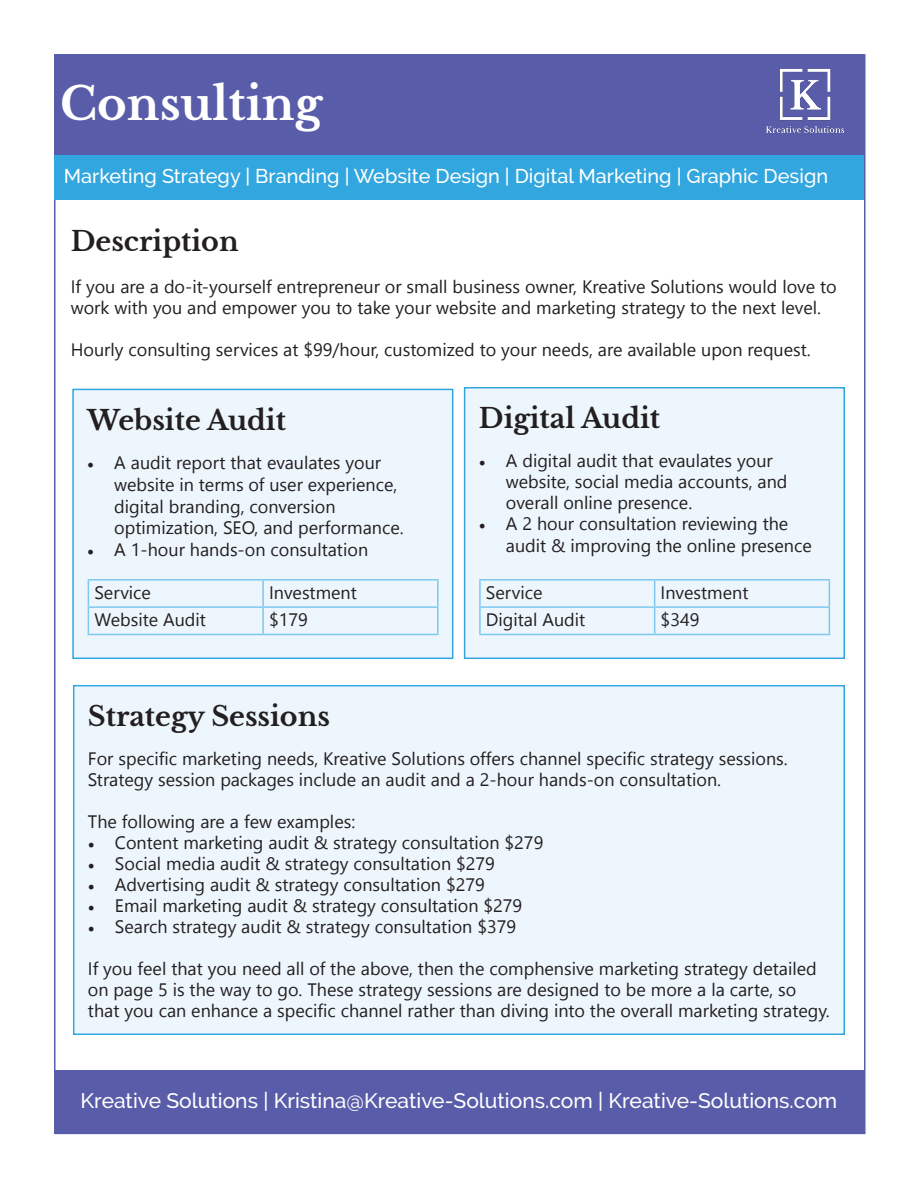
<style>
.page{position:relative;width:918px;height:1188px;background:#fff}
.page>*{position:absolute;margin:0;border:0;box-sizing:border-box;transform-origin:0 0}
.t1{font:700 45px "Libre Baskerville";color:#fff}
.t2{font:700 27px "Libre Baskerville";color:#231f20}
.t3{font:500 21px "Raleway";color:#fff}
.t4{font:500 19.8px "Raleway";color:#fff}
.t5{font:18px/21px "Leelawadee UI";color:#231f20}
.s1{font-family:"Minion Pro"}
</style>
<div class="page">
<div style="left:54px;top:54px;width:812px;height:1080px;background:#fff;border:2px solid #585ca9"></div>
<div style="left:54px;top:101px;width:810px;height:99px;background:#32a6de"></div>
<div style="left:54px;top:54px;width:810px;height:100px;background:#585ca9"></div>
<div style="left:54px;top:1070px;width:810px;height:62px;background:#585ca9"></div>
<img style="left:766px;top:69px;width:79px;height:64px">
<div style="left:73px;top:389px;width:380px;height:269px;background:#edf6fc"></div>
<div style="left:72px;top:389px;width:381px;height:270px;border:2px solid #32a6de"></div>
<div style="left:465px;top:388px;width:379px;height:270px;background:#edf6fc"></div>
<div style="left:464px;top:387px;width:381px;height:272px;border:2px solid #32a6de"></div>
<div style="left:74px;top:686px;width:770px;height:348px;background:#edf6fc"></div>
<div style="left:73px;top:685px;width:772px;height:350px;border:2px solid #32a6de"></div>
<hr style="left:88px;top:579px;width:175px;height:2px;background:#7ec8ef">
<hr style="left:263px;top:579px;width:176px;height:2px;background:#7ec8ef">
<hr style="left:262px;top:581px;width:2px;height:25px;background:#7ec8ef">
<hr style="left:437px;top:581px;width:2px;height:25px;background:#7ec8ef">
<hr style="left:88px;top:606px;width:175px;height:2px;background:#7ec8ef">
<svg style="left:88px;top:581px;width:1px;height:53px"></svg>
<hr style="left:263px;top:606px;width:176px;height:2px;background:#7ec8ef">
<hr style="left:262px;top:608px;width:2px;height:26px;background:#7ec8ef">
<hr style="left:437px;top:608px;width:2px;height:26px;background:#7ec8ef">
<hr style="left:88px;top:634px;width:175px;height:1px;background:#7ec8ef">
<hr style="left:263px;top:634px;width:176px;height:1px;background:#7ec8ef">
<hr style="left:479px;top:579px;width:176px;height:2px;background:#7ec8ef">
<hr style="left:479px;top:581px;width:2px;height:25px;background:#7ec8ef">
<hr style="left:655px;top:579px;width:175px;height:2px;background:#7ec8ef">
<hr style="left:479px;top:606px;width:176px;height:2px;background:#7ec8ef">
<hr style="left:479px;top:608px;width:2px;height:26px;background:#7ec8ef">
<hr style="left:655px;top:606px;width:175px;height:2px;background:#7ec8ef">
<svg style="left:654px;top:581px;width:1px;height:53px"></svg>
<svg style="left:829px;top:581px;width:1px;height:53px"></svg>
<hr style="left:479px;top:634px;width:176px;height:1px;background:#7ec8ef">
<hr style="left:655px;top:634px;width:175px;height:1px;background:#7ec8ef">
<p class="t1" style="left:60px;top:76px;width:263px">Consulting</p>
<p class="t4" style="left:64px;top:165px;width:766px">Marketing Strategy | Branding | Website Design | Digital Marketing | Graphic Design</p>
<p class="t2" style="left:71px;top:224px;width:169px">Description</p>
<p class="t5" style="left:71px;top:275px;width:767px">If you are a do-it-yourself entrepreneur or small business owner, Kreative Solutions would love to work with you and empower you to take your website and marketing strategy to the next level.</p>
<p class="t5" style="left:71px;top:338px;width:742px">Hourly consulting services at $99/hour, customized to your needs, are available upon request.</p>
<p class="t2" style="left:87px;top:404px;width:200px">Website Audit</p>
<p class="t5" style="left:114px;top:451px;width:291px;line-height:21.6px;text-indent:-27px"><span class="s1">•</span> A audit report that evaulates your website in terms of user experience, digital branding, conversion optimization, SEO, and performance.</p>
<p class="t5" style="left:87px;top:538px;width:282px"><span class="s1">•</span> A 1-hour hands-on consultation</p>
<p class="t5" style="left:94px;top:581px;width:58px">Service</p>
<p class="t5" style="left:269px;top:581px;width:89px">Investment</p>
<p class="t5" style="left:94px;top:608px;width:113px">Website Audit</p>
<p class="t5" style="left:269px;top:608px;width:40px">$179</p>
<p class="t2" style="left:479px;top:402px;width:183px">Digital Audit</p>
<p class="t5" style="left:506px;top:449px;width:283px;text-indent:-27px"><span class="s1">•</span> A digital audit that evaulates your website, social media accounts, and overall online presence.</p>
<p class="t5" style="left:506px;top:512px;width:307px;line-height:21.6px;text-indent:-27px"><span class="s1">•</span> A 2 hour consultation reviewing the audit &amp; improving the online presence</p>
<p class="t5" style="left:486px;top:581px;width:58px">Service</p>
<p class="t5" style="left:661px;top:581px;width:89px">Investment</p>
<p class="t5" style="left:486px;top:608px;width:101px">Digital Audit</p>
<p class="t5" style="left:661px;top:608px;width:40px">$349</p>
<p class="t2" style="left:88px;top:700px;width:244px">Strategy Sessions</p>
<p class="t5" style="left:88px;top:747px;width:701px">For specific marketing needs, Kreative Solutions offers channel specific strategy sessions.<br>Strategy session packages include an audit and a 2-hour hands-on consultation.</p>
<p class="t5" style="left:88px;top:810px;width:269px">The following are a few examples:</p>
<p class="t5" style="left:88px;top:831px;width:457px"><span class="s1">•</span> Content marketing audit &amp; strategy consultation $279</p>
<p class="t5" style="left:88px;top:852px;width:409px"><span class="s1">•</span> Social media audit &amp; strategy consultation $279</p>
<p class="t5" style="left:88px;top:873px;width:398px"><span class="s1">•</span> Advertising audit &amp; strategy consultation $279</p>
<p class="t5" style="left:88px;top:894px;width:436px"><span class="s1">•</span> Email marketing audit &amp; strategy consultation $279</p>
<p class="t5" style="left:88px;top:915px;width:430px"><span class="s1">•</span> Search strategy audit &amp; strategy consultation $379</p>
<p class="t5" style="left:88px;top:957px;width:743px">If you feel that you need all of the above, then the comphensive marketing strategy detailed on page 5 is the way to go. These strategy sessions are designed to be more a la carte, so that you can enhance a specific channel rather than diving into the overall marketing strategy.</p>
<p class="t3" style="left:81px;top:1088px;width:758px">Kreative Solutions | Kristina@Kreative-Solutions.com | Kreative-Solutions.com</p>
</div>
